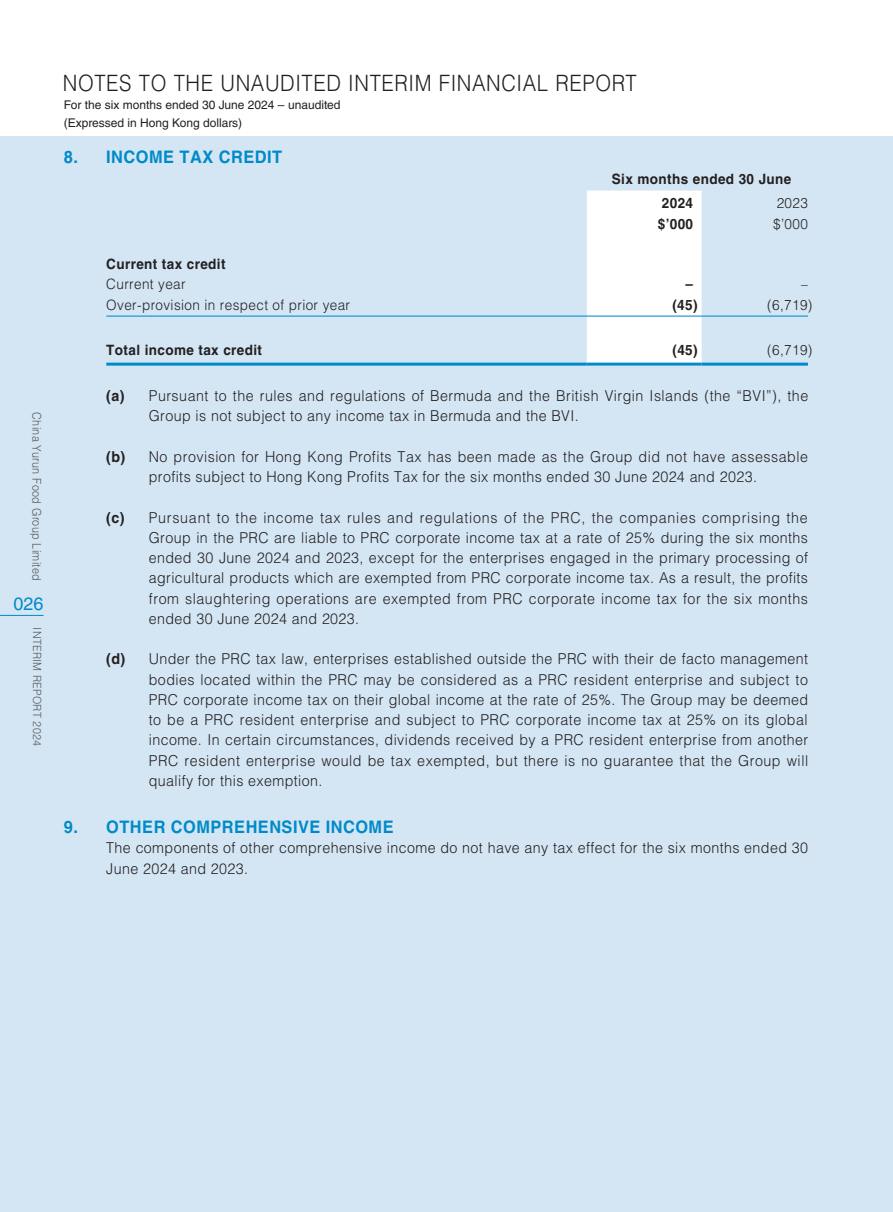
<style>
.page{position:relative;width:893px;height:1212px;background:#fff}
.page>*{position:absolute;margin:0;border:0;box-sizing:border-box;transform-origin:0 0}
.t1{font:300 22.5px "Helvetica LT Std";letter-spacing:.03em;color:#231f20;scale:.9 1}
.t2{font:18px "Helvetica LT Std";color:#008ac8}
.t3{font:700 17.25px "Helvetica LT Std";letter-spacing:.03em;color:#008ac8;scale:.95 1}
.t4{font:300 15px/20.2px "Helvetica LT Std";letter-spacing:.03em;color:#231f20;scale:.95 1}
.t5{font:700 14.25px/24.5px "Helvetica LT Std";letter-spacing:.03em;color:#231f20;scale:.95 1}
.t6{font:300 14.25px "Helvetica LT Std";letter-spacing:.03em;color:#231f20;scale:.95 1}
.t7{font:12px/18px "Helvetica LT Std";color:#231f20}
.t8{font:300 12px "Helvetica LT Std";letter-spacing:.03em;color:#57585a;scale:.9 1}
.t9{font:300 11.25px "Helvetica LT Std";letter-spacing:.03em;color:#57585a;scale:.95 1}
.s1{font-weight:700}
</style>
<div class="page">
<div style="left:0;top:136px;width:893px;height:1076px;background:#d4e6f4"></div>
<hr style="left:0;top:615px;width:44px;height:1px;background:#008ac8">
<div style="left:587px;top:191px;width:115px;height:172px;background:#fff"></div>
<hr style="left:106px;top:316px;width:481px;height:1px;background:#008ac8">
<hr style="left:587px;top:316px;width:115px;height:1px;background:#008ac8">
<hr style="left:702px;top:316px;width:106px;height:1px;background:#008ac8">
<hr style="left:106px;top:363px;width:481px;height:3px;background:#008ac8">
<hr style="left:587px;top:363px;width:115px;height:3px;background:#008ac8">
<hr style="left:702px;top:363px;width:106px;height:3px;background:#008ac8">
<p class="t8" style="left:44px;top:412px;width:189px;rotate:90deg">China Yurun Food Group Limited</p>
<p class="t2" style="left:13px;top:593px;width:32px">026</p>
<p class="t9" style="left:44px;top:627px;width:127px;rotate:90deg">INTERIM REPORT 2024</p>
<h1 class="t1" style="left:63px;top:69px;width:639px">NOTES TO THE UNAUDITED INTERIM FINANCIAL REPORT</h1>
<p class="t7" style="left:64px;top:96px;width:278px">For the six months ended 30 June 2024 – unaudited (Expressed in Hong Kong dollars)</p>
<p class="t3" style="left:64px;top:147px;width:231px">8. INCOME TAX CREDIT</p>
<p class="t5" style="left:662px;top:166px;width:138px;text-indent:-50px">Six months ended 30 June<br>2024</p>
<p class="t6" style="left:777px;top:194px;width:34px">2023</p>
<p class="t5" style="left:658px;top:211px;width:39px">$’000</p>
<p class="t6" style="left:773px;top:215px;width:38px">$’000</p>
<p class="t5" style="left:106px;top:252px;width:127px">Current tax credit</p>
<p class="t6" style="left:106px;top:275px;width:85px">Current year</p>
<p class="t5" style="left:686px;top:272px;width:9px">–</p>
<p class="t6" style="left:801px;top:275px;width:9px">–</p>
<p class="t6" style="left:106px;top:296px;width:258px">Over-provision in respect of prior year</p>
<p class="t5" style="left:672px;top:292px;width:28px">(45)</p>
<p class="t6" style="left:767px;top:296px;width:49px">(6,719)</p>
<p class="t5" style="left:106px;top:337px;width:165px">Total income tax credit</p>
<p class="t5" style="left:672px;top:337px;width:28px">(45)</p>
<p class="t6" style="left:767px;top:341px;width:49px">(6,719)</p>
<p class="t4" style="left:149px;top:385px;width:696px;text-indent:-43px"><span class="s1">(a)</span> Pursuant to the rules and regulations of Bermuda and the British Virgin Islands (the “BVI”), the<br>Group is not subject to any income tax in Bermuda and the BVI.</p>
<p class="t4" style="left:106px;top:446px;width:740px;text-align:center"><span class="s1">(b)</span> No provision for Hong Kong Profits Tax has been made as the Group did not have assessable profits subject to Hong Kong Profits Tax for the six months ended 30 June 2024 and 2023.</p>
<p class="t4" style="left:149px;top:507px;width:696px;text-align:justify;text-indent:-43px"><span class="s1">(c)</span> Pursuant to the income tax rules and regulations of the PRC, the companies comprising the Group in the PRC are liable to PRC corporate income tax at a rate of 25% during the six months ended 30 June 2024 and 2023, except for the enterprises engaged in the primary processing of agricultural products which are exempted from PRC corporate income tax. As a result, the profits from slaughtering operations are exempted from PRC corporate income tax for the six months ended 30 June 2024 and 2023.</p>
<p class="t4" style="left:149px;top:649px;width:696px;text-align:justify;text-indent:-43px"><span class="s1">(d)</span> Under the PRC tax law, enterprises established outside the PRC with their de facto management bodies located within the PRC may be considered as a PRC resident enterprise and subject to PRC corporate income tax on their global income at the rate of 25%. The Group may be deemed to be a PRC resident enterprise and subject to PRC corporate income tax at 25% on its global income. In certain circumstances, dividends received by a PRC resident enterprise from another PRC resident enterprise would be tax exempted, but there is no guarantee that the Group will qualify for this exemption.</p>
<p class="t3" style="left:64px;top:816px;width:349px">9. OTHER COMPREHENSIVE INCOME</p>
<p class="t4" style="left:106px;top:838px;width:740px">The components of other comprehensive income do not have any tax effect for the six months ended 30<br>June 2024 and 2023.</p>
</div>
